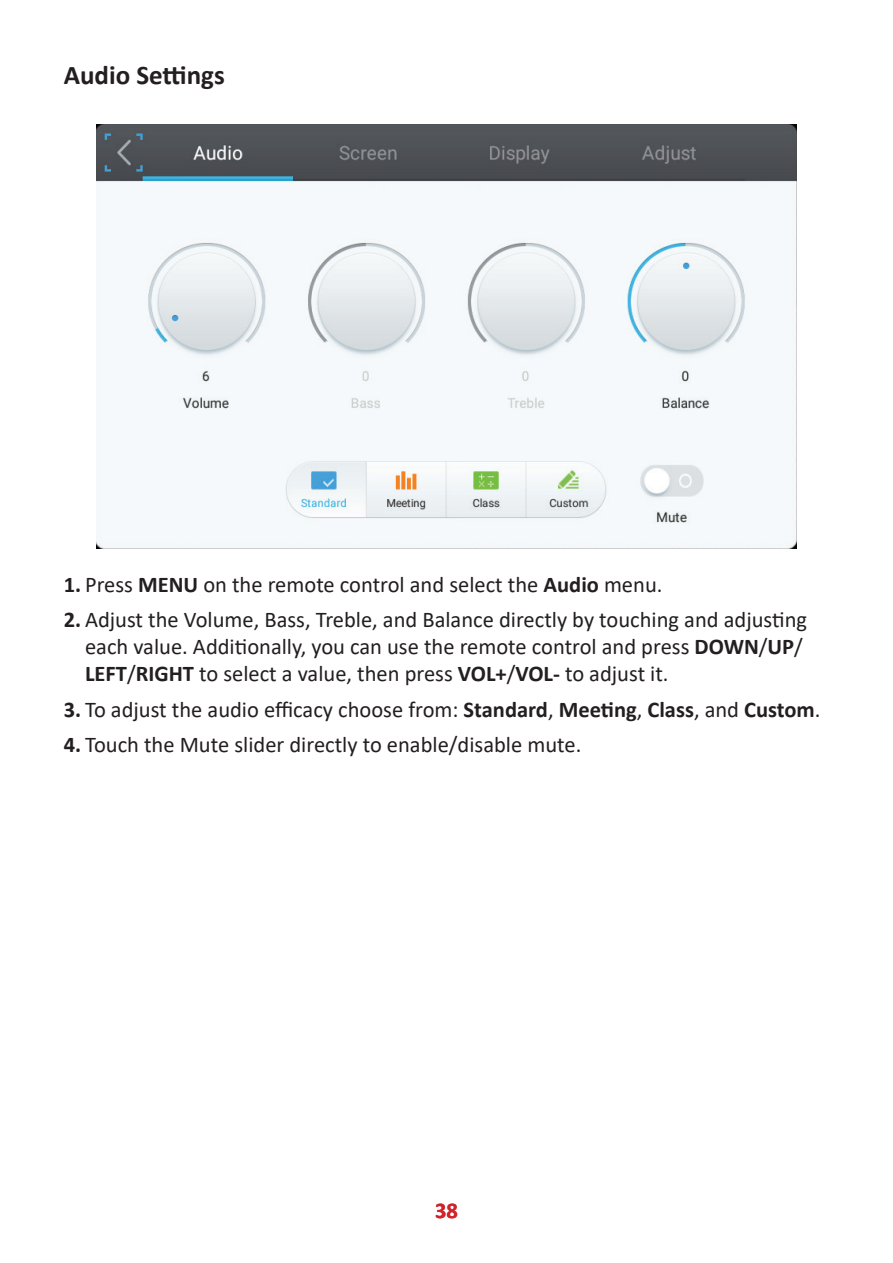
<style>
.page{position:relative;width:893px;height:1263px;background:#fff}
.page>*{position:absolute;margin:0;border:0;box-sizing:border-box;transform-origin:0 0}
.t1{font:700 27px "Calibri";color:#231f20}
.t2{font:22.5px/27px "Calibri";color:#231f20}
.t3{font:700 22.5px "Calibri";color:#d1232a}
.s1{font-weight:700}
</style>
<div class="page">
<img style="left:96px;top:124px;width:701px;height:424px">
<p class="t1" style="left:64px;top:56px;width:162px">Audio Settings</p>
<p class="t2" style="left:64px;top:570px;width:600px"><span class="s1">1.</span> Press <span class="s1">MENU</span> on the remote control and select the <span class="s1">Audio</span> menu.</p>
<p class="t2" style="left:85px;top:606px;width:723px;text-indent:-21px"><span class="s1">2.</span> Adjust the Volume, Bass, Treble, and Balance directly by touching and adjusting each value. Additionally, you can use the remote control and press <span class="s1">DOWN</span>/<span class="s1">UP</span>/<br><span class="s1">LEFT</span>/<span class="s1">RIGHT</span> to select a value, then press <span class="s1">VOL+</span>/<span class="s1">VOL-</span> to adjust it.</p>
<p class="t2" style="left:64px;top:695px;width:758px"><span class="s1">3.</span> To adjust the audio efficacy choose from: <span class="s1">Standard</span>, <span class="s1">Meeting</span>, <span class="s1">Class</span>, and <span class="s1">Custom</span>.</p>
<p class="t2" style="left:64px;top:731px;width:519px"><span class="s1">4.</span> Touch the Mute slider directly to enable/disable mute.</p>
<p class="t3" style="left:435px;top:1194px;width:24px">38</p>
</div>
